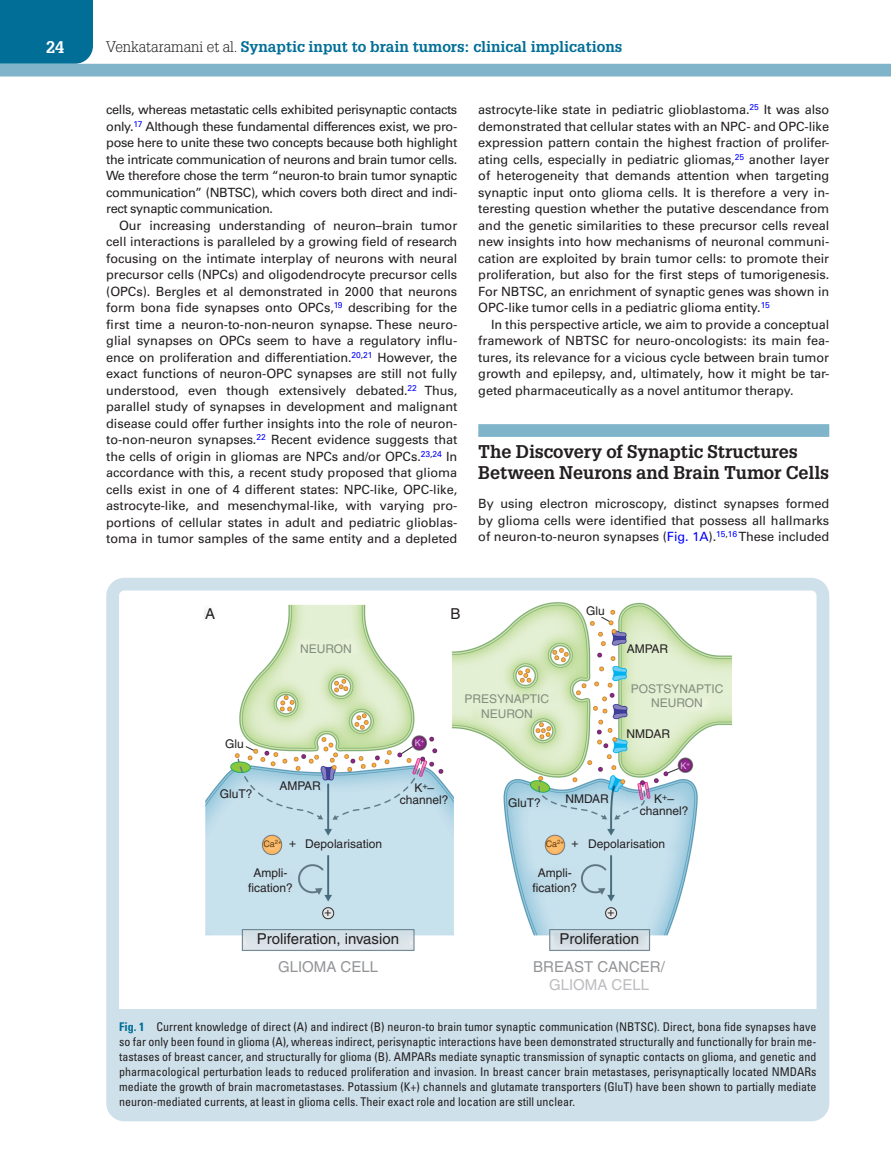
<style>
.page{position:relative;width:891px;height:1175px;background:#fff}
.page>*{position:absolute;margin:0;border:0;box-sizing:border-box;transform-origin:0 0}
.t1{font:700 18px/21px "Glypha LT Std";letter-spacing:-.005em;color:#231f20}
.t2{font:700 16.5px "Glypha LT Std";color:#fff}
.t3{font:700 15px "Glypha LT Std";color:#006e96}
.t4{font:15px "Helvetica";color:#231f20}
.t5{font:15px "Helvetica";color:#939598}
.t6{font:15px "Helvetica";color:#bcbdc0}
.t7{font:12.75px/16.5px "Univers LT Std";letter-spacing:-.005em;color:#231f20;text-align:justify}
.t8{font:condensed 12px/15px "Univers LT Std";color:#231f20;text-align:justify}
.t9{font:12px/12px "Helvetica";color:#231f20;text-align:center}
.t10{font:12px/14.4px "Helvetica";color:#848d7e;text-align:center}
.t11{font:9px "Helvetica";color:#613c0e}
.t12{font:9px "Helvetica";color:#d9c1dd}
.s1{font-weight:300;color:#231f20}
.s2{color:#00f}
.s3{font-weight:700;color:#006e96}
</style>
<div class="page">
<div style="left:0;top:0;width:93px;height:64px;background:#006e96"></div>
<div style="left:0;top:64px;width:891px;height:12px;background:#7fb4ca"></div>
<div style="left:478px;top:424px;width:351px;height:13px;background:#7fb4ca"></div>
<div style="left:110px;top:1009px;width:716px;height:104px;background:#cee0ea"></div>
<img style="left:204px;top:602px;width:528px;height:349px">
<div style="left:106px;top:578px;width:723px;height:543px;border:13px solid #cee0ea;border-radius:12px"></div>
<p class="t2" style="left:46px;top:37px;width:20px">24</p>
<p class="t3" style="left:106px;top:37px;width:518px"><span class="s1">Venkataramani et al.</span> Synaptic input to brain tumors: clinical implications</p>
<p class="t7" style="left:106px;top:102px;width:353px">cells, whereas metastatic cells exhibited perisynaptic contacts only.<sup>17</sup> Although these fundamental differences exist, we pro&shy;pose here to unite these two concepts because both highlight the intricate communication of neurons and brain tumor cells.<br>We therefore chose the term “neuron-to brain tumor synaptic communication” (NBTSC), which covers both direct and indi&shy;rect synaptic communication.</p>
<p class="t7" style="left:106px;top:217px;width:353px;text-indent:13px">Our increasing understanding of neuron–brain tumor cell interactions is paralleled by a growing field of research focusing on the intimate interplay of neurons with neural precursor cells (NPCs) and oligodendrocyte precursor cells (OPCs). Bergles et al demonstrated in 2000 that neurons form bona fide synapses onto OPCs,<sup>19</sup> describing for the first time a neuron-to-non-neuron synapse. These neuro&shy;glial synapses on OPCs seem to have a regulatory influ&shy;ence on proliferation and differentiation.<sup>20</sup><sup>,</sup><sup>21</sup> However, the exact functions of neuron-OPC synapses are still not fully understood, even though extensively debated.<sup>22</sup> Thus, parallel study of synapses in development and malignant disease could offer further insights into the role of neuron&shy;to-non-neuron synapses.<sup>22</sup> Recent evidence suggests that the cells of origin in gliomas are NPCs and/or OPCs.<sup>23</sup><sup>,</sup><sup>24</sup> In accordance with this, a recent study proposed that glioma cells exist in one of 4 different states: NPC-like, OPC-like, astrocyte-like, and mesenchymal-like, with varying pro&shy;portions of cellular states in adult and pediatric glioblas&shy;toma in tumor samples of the same entity and a depleted</p>
<p class="t7" style="left:478px;top:102px;width:353px">astrocyte-like state in pediatric glioblastoma.<sup>25</sup> It was also demonstrated that cellular states with an NPC- and OPC-like expression pattern contain the highest fraction of prolifer&shy;ating cells, especially in pediatric gliomas,<sup>25</sup> another layer of heterogeneity that demands attention when targeting synaptic input onto glioma cells. It is therefore a very in&shy;teresting question whether the putative descendance from and the genetic similarities to these precursor cells reveal new insights into how mechanisms of neuronal communi&shy;cation are exploited by brain tumor cells: to promote their proliferation, but also for the first steps of tumorigenesis.<br>For NBTSC, an enrichment of synaptic genes was shown in OPC-like tumor cells in a pediatric glioma entity.<sup>15</sup></p>
<p class="t7" style="left:478px;top:316px;width:353px;text-indent:13px">In this perspective article, we aim to provide a conceptual framework of NBTSC for neuro-oncologists: its main fea&shy;tures, its relevance for a vicious cycle between brain tumor growth and epilepsy, and, ultimately, how it might be tar&shy;geted pharmaceutically as a novel antitumor therapy.</p>
<h1 class="t1" style="left:478px;top:440px;width:353px">The Discovery of Synaptic Structures<br>Between Neurons and Brain Tumor Cells</h1>
<p class="t7" style="left:478px;top:495px;width:353px">By using electron microscopy, distinct synapses formed by glioma cells were identified that possess all hallmarks of neuron-to-neuron synapses (<span class="s2">Fig. 1A</span>).<sup>15</sup><sup>,</sup><sup>16</sup> These included</p>
<p class="t4" style="left:205px;top:605px;width:12px">A</p>
<p class="t4" style="left:450px;top:605px;width:12px">B</p>
<p class="t10" style="left:300px;top:641px;width:53px">NEURON</p>
<p class="t9" style="left:586px;top:604px;width:20px">Glu</p>
<p class="t9" style="left:627px;top:642px;width:43px">AMPAR</p>
<p class="t9" style="left:225px;top:737px;width:20px">Glu</p>
<p class="t9" style="left:220px;top:788px;width:34px">GluT?</p>
<p class="t12" style="left:415px;top:737px;width:11px">K<sup>+</sup></p>
<p class="t9" style="left:279px;top:780px;width:43px">AMPAR</p>
<p class="t9" style="left:400px;top:782px;width:50px">K<sup>+</sup>– channel?</p>
<p class="t10" style="left:465px;top:692px;width:86px">PRESYNAPTIC<br>NEURON</p>
<p class="t9" style="left:508px;top:796px;width:34px">GluT?</p>
<p class="t9" style="left:565px;top:792px;width:45px">NMDAR</p>
<p class="t10" style="left:631px;top:681px;width:94px">POSTSYNAPTIC<br>NEURON</p>
<p class="t9" style="left:627px;top:727px;width:45px">NMDAR</p>
<p class="t12" style="left:681px;top:760px;width:11px">K<sup>+</sup></p>
<p class="t9" style="left:640px;top:792px;width:50px">K<sup>+</sup>– channel?</p>
<p class="t9" style="left:305px;top:838px;width:78px">Depolarisation</p>
<p class="t11" style="left:263px;top:839px;width:20px">Ca<sup>2+</sup></p>
<p class="t11" style="left:546px;top:839px;width:20px">Ca<sup>2+</sup></p>
<p class="t9" style="left:289px;top:837px;width:9px">+</p>
<p class="t9" style="left:571px;top:837px;width:9px">+</p>
<p class="t9" style="left:588px;top:838px;width:78px">Depolarisation</p>
<p class="t9" style="left:248px;top:865px;width:46px;line-height:14.4px">Ampli&shy;fication?</p>
<p class="t9" style="left:533px;top:865px;width:46px;line-height:14.4px">Ampli&shy;fication?</p>
<p class="t9" style="left:325px;top:905px;width:9px">+</p>
<p class="t9" style="left:607px;top:905px;width:9px">+</p>
<p class="t4" style="left:257px;top:930px;width:144px">Proliferation, invasion</p>
<p class="t5" style="left:278px;top:957px;width:102px">GLIOMA CELL</p>
<p class="t5" style="left:533px;top:957px;width:133px">BREAST CANCER/</p>
<p class="t6" style="left:549px;top:975px;width:102px">GLIOMA CELL</p>
<p class="t4" style="left:560px;top:930px;width:81px">Proliferation</p>
<p class="t8" style="left:119px;top:1018px;width:699px"><span class="s3">Fig. 1</span> Current knowledge of direct (A) and indirect (B) neuron-to brain tumor synaptic communication (NBTSC). Direct, bona fide synapses have so far only been found in glioma (A), whereas indirect, perisynaptic interactions have been demonstrated structurally and functionally for brain me&shy;tastases of breast cancer, and structurally for glioma (B). AMPARs mediate synaptic transmission of synaptic contacts on glioma, and genetic and pharmacological perturbation leads to reduced proliferation and invasion. In breast cancer brain metastases, perisynaptically located NMDARs mediate the growth of brain macrometastases. Potassium (K+) channels and glutamate transporters (GluT) have been shown to partially mediate neuron-mediated currents, at least in glioma cells. Their exact role and location are still unclear.</p>
</div>
